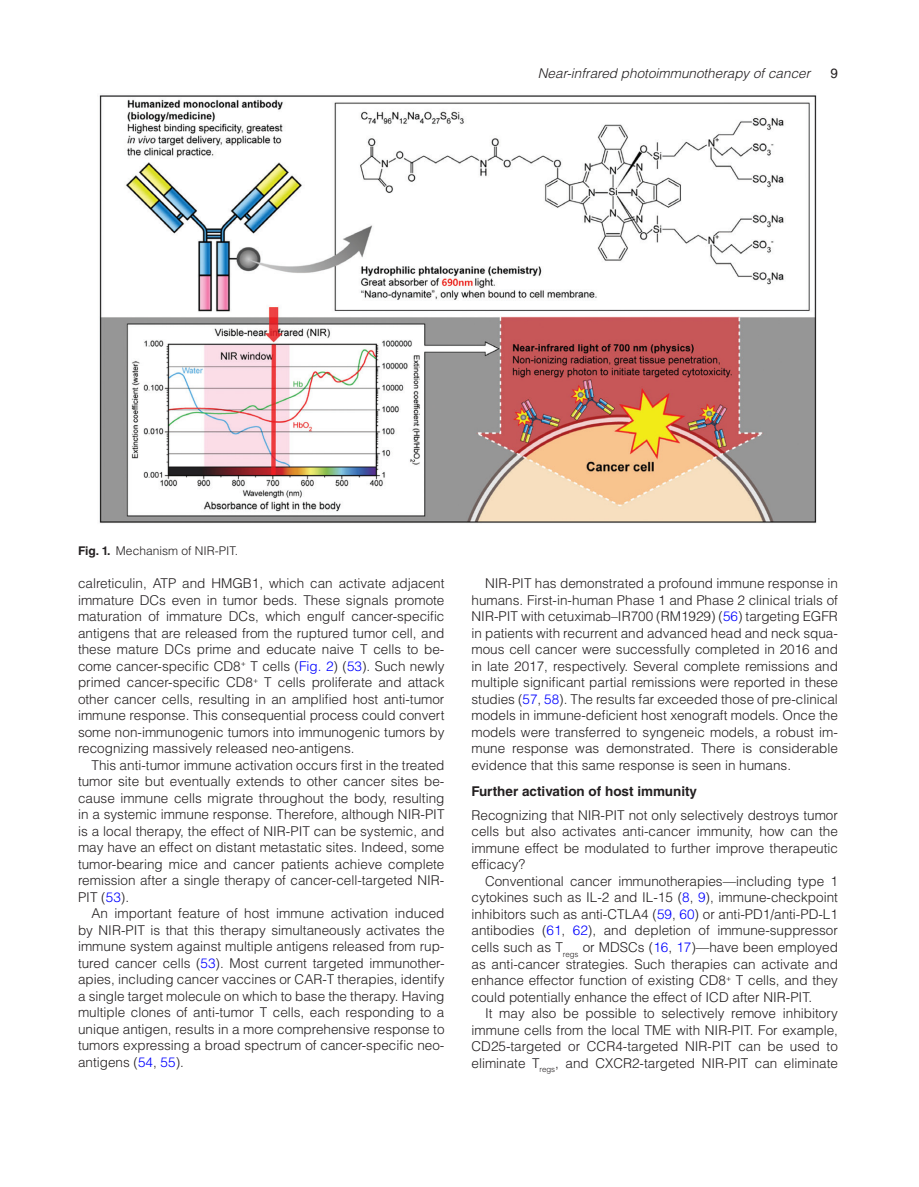
<style>
.page{position:relative;width:919px;height:1187px;background:#fff}
.page>*{position:absolute;margin:0;border:0;box-sizing:border-box;transform-origin:0 0}
.t1{font:300 13.5px/16.5px "Helvetica LT Std";color:#231f20;text-align:justify}
.t2{font:italic 300 13.5px "Helvetica LT Std";color:#231f20}
.t3{font:700 13.5px "Helvetica LT Std";color:#231f20}
.t4{font:13.5px "Helvetica LT Std";color:#231f20}
.t5{font:300 12px "Helvetica LT Std";color:#231f20}
.s1{font-weight:700}
.s2{color:#00f}
</style>
<div class="page">
<img style="left:99px;top:95px;width:718px;height:429px">
<p class="t2" style="left:538px;top:65px;width:274px">Near-infrared photoimmunotherapy of cancer</p>
<p class="t4" style="left:830px;top:65px;width:9px">9</p>
<p class="t5" style="left:78px;top:543px;width:161px"><span class="s1">Fig. 1.</span> Mechanism of NIR-PIT.</p>
<p class="t1" style="left:78px;top:575px;width:368px">calreticulin, ATP and HMGB1, which can activate adjacent immature DCs even in tumor beds. These signals promote maturation of immature DCs, which engulf cancer-specific antigens that are released from the ruptured tumor cell, and these mature DCs prime and educate naive T cells to be&shy;come cancer-specific CD8<sup>+</sup> T cells (<span class="s2">Fig. 2</span>) (<span class="s2">53</span>). Such newly primed cancer-specific CD8<sup>+</sup> T cells proliferate and attack other cancer cells, resulting in an amplified host anti-tumor immune response. This consequential process could convert some non-immunogenic tumors into immunogenic tumors by recognizing massively released neo-antigens.</p>
<p class="t1" style="left:78px;top:756px;width:368px;text-indent:14px">This anti-tumor immune activation occurs first in the treated tumor site but eventually extends to other cancer sites be&shy;cause immune cells migrate throughout the body, resulting in a systemic immune response. Therefore, although NIR-PIT is a local therapy, the effect of NIR-PIT can be systemic, and may have an effect on distant metastatic sites. Indeed, some tumor-bearing mice and cancer patients achieve complete remission after a single therapy of cancer-cell-targeted NIR-PIT (<span class="s2">53</span>).</p>
<p class="t1" style="left:78px;top:905px;width:368px;text-indent:14px">An important feature of host immune activation induced by NIR-PIT is that this therapy simultaneously activates the immune system against multiple antigens released from rup&shy;tured cancer cells (<span class="s2">53</span>). Most current targeted immunother&shy;apies, including cancer vaccines or CAR-T therapies, identify a single target molecule on which to base the therapy. Having multiple clones of anti-tumor T cells, each responding to a unique antigen, results in a more comprehensive response to tumors expressing a broad spectrum of cancer-specific neo&shy;antigens (<span class="s2">54</span>, <span class="s2">55</span>).</p>
<p class="t1" style="left:471px;top:575px;width:368px;text-indent:14px">NIR-PIT has demonstrated a profound immune response in humans. First-in-human Phase 1 and Phase 2 clinical trials of NIR-PIT with cetuximab–IR700 (RM1929) (<span class="s2">56</span>) targeting EGFR in patients with recurrent and advanced head and neck squa&shy;mous cell cancer were successfully completed in 2016 and in late 2017, respectively. Several complete remissions and multiple significant partial remissions were reported in these studies (<span class="s2">57</span>, <span class="s2">58</span>). The results far exceeded those of pre-clinical models in immune-deficient host xenograft models. Once the models were transferred to syngeneic models, a robust im&shy;mune response was demonstrated. There is considerable evidence that this same response is seen in humans.</p>
<p class="t3" style="left:471px;top:782px;width:227px">Further activation of host immunity</p>
<p class="t1" style="left:471px;top:806px;width:368px">Recognizing that NIR-PIT not only selectively destroys tumor cells but also activates anti-cancer immunity, how can the immune effect be modulated to further improve therapeutic efficacy?</p>
<p class="t1" style="left:471px;top:872px;width:368px;text-indent:14px">Conventional cancer immunotherapies—including type 1 cytokines such as IL-2 and IL-15 (<span class="s2">8</span>, <span class="s2">9</span>), immune-checkpoint inhibitors such as anti-CTLA4 (<span class="s2">59</span>, <span class="s2">60</span>) or anti-PD1/anti-PD-L1 antibodies (<span class="s2">61</span>, <span class="s2">62</span>), and depletion of immune-suppressor cells such as T<sub>regs</sub> or MDSCs (<span class="s2">16</span>, <span class="s2">17</span>)—have been employed as anti-cancer strategies. Such therapies can activate and enhance effector function of existing CD8<sup>+</sup> T cells, and they could potentially enhance the effect of ICD after NIR-PIT.</p>
<p class="t1" style="left:471px;top:1004px;width:368px;text-indent:14px">It may also be possible to selectively remove inhibitory immune cells from the local TME with NIR-PIT. For example, CD25-targeted or CCR4-targeted NIR-PIT can be used to eliminate T<sub>regs</sub>, and CXCR2-targeted NIR-PIT can eliminate</p>
</div>
